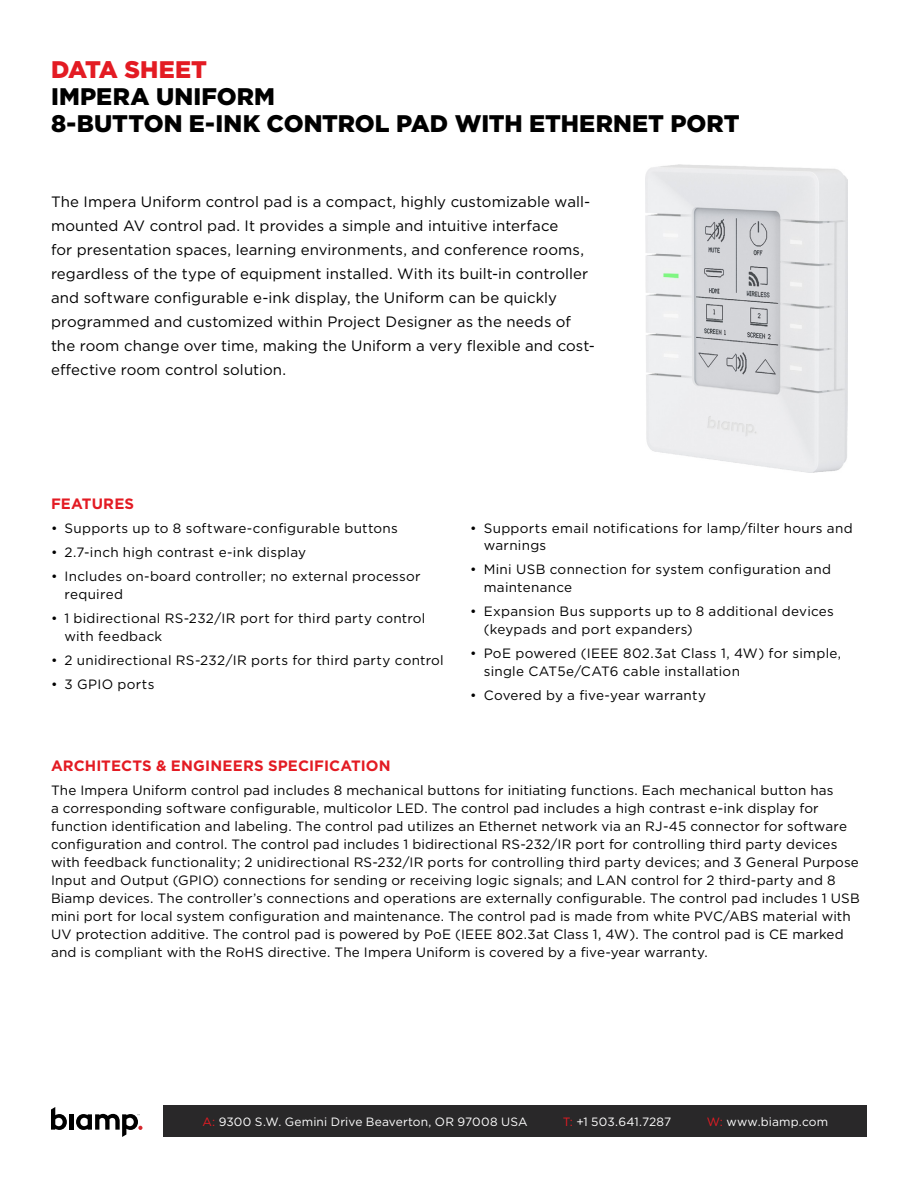
<style>
.page{position:relative;width:918px;height:1188px;background:#fff}
.page>*{position:absolute;margin:0;border:0;box-sizing:border-box;transform-origin:0 0}
.t1{font:900 24px/27px "Gotham";color:#000}
.t2{font:900 24px "Gotham";color:#e31b23}
.t3{font:15px/24px "Gotham";letter-spacing:.005em;color:#000}
.t4{font:700 15px "Gotham";letter-spacing:.005em;color:#e31b23}
.t5{font:13.5px/18px "Gotham";letter-spacing:.015em;color:#000}
.t6{font:12px "Gotham";letter-spacing:.015em;color:#fff}
.s1{color:#e31b23}
</style>
<div class="page">
<div style="left:164px;top:1106px;width:703px;height:31px;background:#292829"></div>
<svg style="left:51px;top:1107px;width:16px;height:23px"></svg>
<div style="left:69px;top:1114px;width:5px;height:16px;background:#000"></div>
<svg style="left:76px;top:1114px;width:66px;height:23px"></svg>
<img style="left:645px;top:164px;width:202px;height:309px">
<h1 class="t2" style="left:51px;top:53px;width:158px">DATA SHEET</h1>
<h1 class="t1" style="left:51px;top:83px;width:690px">IMPERA UNIFORM<br>8-BUTTON E-INK CONTROL PAD WITH ETHERNET PORT</h1>
<p class="t3" style="left:51px;top:189px;width:545px">The Impera Uniform control pad is a compact, highly customizable wall&shy;mounted AV control pad. It provides a simple and intuitive interface<br>for presentation spaces, learning environments, and conference rooms, regardless of the type of equipment installed. With its built-in controller and software configurable e-ink display, the Uniform can be quickly programmed and customized within Project Designer as the needs of the room change over time, making the Uniform a very flexible and cost&shy;effective room control solution.</p>
<p class="t4" style="left:51px;top:493px;width:85px">FEATURES</p>
<p class="t5" style="left:51px;top:518px;width:348px">• Supports up to 8 software-configurable buttons</p>
<p class="t5" style="left:51px;top:542px;width:257px">• 2.7-inch high contrast e-ink display</p>
<p class="t5" style="left:64px;top:566px;width:358px;text-indent:-14px">• Includes on-board controller; no external processor required</p>
<p class="t5" style="left:64px;top:608px;width:363px;text-indent:-14px">• 1 bidirectional RS-232/IR port for third party control with feedback</p>
<p class="t5" style="left:51px;top:650px;width:394px">• 2 unidirectional RS-232/IR ports for third party control</p>
<p class="t5" style="left:51px;top:674px;width:105px">• 3 GPIO ports</p>
<p class="t5" style="left:484px;top:518px;width:371px;text-indent:-14px">• Supports email notifications for lamp/filter hours and warnings</p>
<p class="t5" style="left:484px;top:560px;width:349px;text-indent:-14px">• Mini USB connection for system configuration and maintenance</p>
<p class="t5" style="left:484px;top:602px;width:352px;text-indent:-14px">• Expansion Bus supports up to 8 additional devices (keypads and port expanders)</p>
<p class="t5" style="left:484px;top:644px;width:359px;text-indent:-14px">• PoE powered (IEEE 802.3at Class 1, 4W) for simple, single CAT5e/CAT6 cable installation</p>
<p class="t5" style="left:470px;top:686px;width:237px">• Covered by a five-year warranty</p>
<p class="t4" style="left:51px;top:756px;width:341px">ARCHITECTS &amp; ENGINEERS SPECIFICATION</p>
<p class="t5" style="left:51px;top:781px;width:810px">The Impera Uniform control pad includes 8 mechanical buttons for initiating functions. Each mechanical button has<br>a corresponding software configurable, multicolor LED. The control pad includes a high contrast e-ink display for function identification and labeling. The control pad utilizes an Ethernet network via an RJ-45 connector for software configuration and control. The control pad includes 1 bidirectional RS-232/IR port for controlling third party devices with feedback functionality; 2 unidirectional RS-232/IR ports for controlling third party devices; and 3 General Purpose Input and Output (GPIO) connections for sending or receiving logic signals; and LAN control for 2 third-party and 8<br>Biamp devices. The controller’s connections and operations are externally configurable. The control pad includes 1 USB mini port for local system configuration and maintenance. The control pad is made from white PVC/ABS material with UV protection additive. The control pad is powered by PoE (IEEE 802.3at Class 1, 4W). The control pad is CE marked and is compliant with the RoHS directive. The Impera Uniform is covered by a five-year warranty.</p>
<p class="t6" style="left:202px;top:1114px;width:327px"><span class="s1">A:</span> 9300 S.W. Gemini Drive Beaverton, OR 97008 USA</p>
<p class="t6" style="left:563px;top:1114px;width:110px"><span class="s1">T:</span> +1 503.641.7287</p>
<p class="t6" style="left:707px;top:1114px;width:123px"><span class="s1">W:</span> www.biamp.com</p>
</div>
